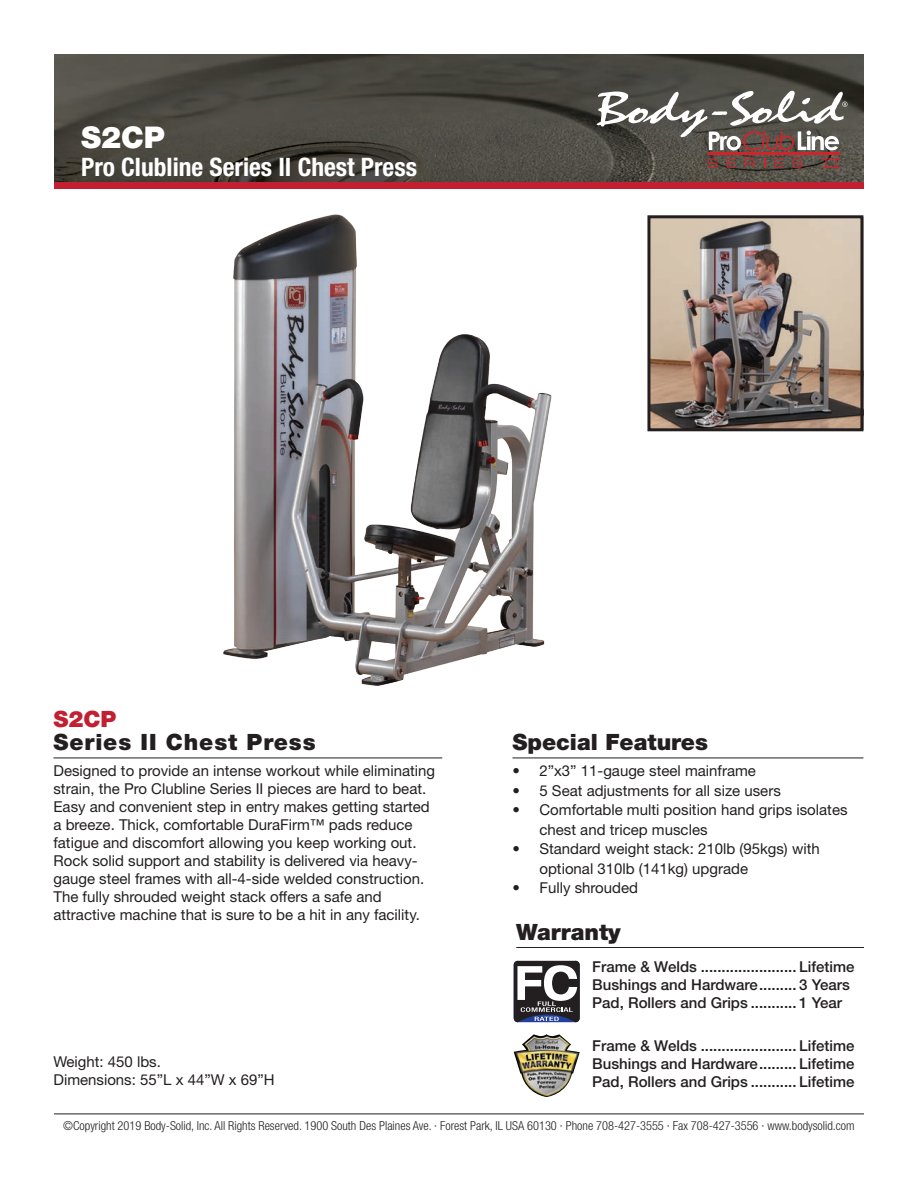
<style>
.page{position:relative;width:918px;height:1188px;background:#fff}
.page>*{position:absolute;margin:0;border:0;box-sizing:border-box;transform-origin:0 0}
.t1{font:900 30px "Helvetica Neue LT Std";color:#fff}
.t2{font:700 condensed 25.5px "Helvetica Neue LT Std";color:#fff}
.t3{font:900 22.5px "Helvetica Neue LT Std";color:#231f20}
.t4{font:900 22.5px "Helvetica Neue LT Std";letter-spacing:.04em;color:#231f20}
.t5{font:900 22.5px "Helvetica Neue LT Std";color:#c21f31}
.t6{font:15px/18px "Helvetica Neue LT Std";color:#231f20}
.t7{font:500 15px/18px "Helvetica Neue LT Std";color:#231f20}
.t8{font:300 condensed 12.3px "Helvetica Neue LT Std";color:#231f20}
</style>
<div class="page">
<img style="left:54px;top:54px;width:810px;height:128px">
<div style="left:54px;top:182px;width:810px;height:7px;background:#c21f31"></div>
<hr style="left:54px;top:1114px;width:810px;height:1px;background:#231f20">
<hr style="left:709px;top:153px;width:131px;height:2px;background:#d1232a">
<svg style="left:597px;top:91px;width:250px;height:60px"></svg>
<svg style="left:708px;top:159px;width:10px;height:9px"></svg>
<svg style="left:727px;top:159px;width:9px;height:9px"></svg>
<svg style="left:745px;top:159px;width:10px;height:9px"></svg>
<svg style="left:775px;top:159px;width:8px;height:9px"></svg>
<svg style="left:792px;top:159px;width:10px;height:9px"></svg>
<svg style="left:822px;top:158px;width:18px;height:10px"></svg>
<hr style="left:516px;top:947px;width:348px;height:1px;background:#231f20">
<svg style="left:514px;top:961px;width:66px;height:61px"></svg>
<img style="left:514px;top:1034px;width:66px;height:63px">
<hr style="left:53px;top:758px;width:389px;height:1px;background:#231f20">
<hr style="left:512px;top:758px;width:351px;height:1px;background:#231f20">
<img style="left:223px;top:214px;width:329px;height:472px">
<img style="left:651px;top:219px;width:208px;height:208px">
<div style="left:647px;top:215px;width:216px;height:216px;border:3px solid #231f20"></div>
<h1 class="t1" style="left:81px;top:120px;width:85px">S2CP</h1>
<h2 class="t2" style="left:81px;top:151px;width:337px">Pro Clubline Series II Chest Press</h2>
<h3 class="t5" style="left:53px;top:706px;width:64px">S2CP</h3>
<h3 class="t4" style="left:53px;top:728px;width:264px">Series II Chest Press</h3>
<p class="t6" style="left:53px;top:762px;width:383px">Designed to provide an intense workout while eliminating strain, the Pro Clubline Series II pieces are hard to beat.<br>Easy and convenient step in entry makes getting started a breeze. Thick, comfortable DuraFirm™ pads reduce fatigue and discomfort allowing you keep working out.<br>Rock solid support and stability is delivered via heavy&shy;gauge steel frames with all-4-side welded construction.<br>The fully shrouded weight stack offers a safe and attractive machine that is sure to be a hit in any facility.</p>
<p class="t6" style="left:53px;top:1053px;width:223px">Weight: 450 lbs.<br>Dimensions: 55”L x 44”W x 69”H</p>
<h3 class="t3" style="left:512px;top:728px;width:197px">Special Features</h3>
<p class="t6" style="left:512px;top:762px;width:245px">• 2”x3” 11-gauge steel mainframe</p>
<p class="t6" style="left:512px;top:781px;width:270px">• 5 Seat adjustments for all size users</p>
<p class="t6" style="left:539px;top:800px;width:310px;line-height:19.5px;text-indent:-27px">• Comfortable multi position hand grips isolates chest and tricep muscles</p>
<p class="t6" style="left:539px;top:839px;width:282px;line-height:19.5px;text-indent:-27px">• Standard weight stack: 210lb (95kgs) with optional 310lb (141kg) upgrade</p>
<p class="t6" style="left:512px;top:879px;width:127px">• Fully shrouded</p>
<h3 class="t3" style="left:516px;top:919px;width:106px">Warranty</h3>
<p class="t7" style="left:592px;top:957px;width:264px">Frame &amp; Welds ....................... Lifetime<br>Bushings and Hardware......... 3 Years<br>Pad, Rollers and Grips ........... 1 Year</p>
<p class="t7" style="left:592px;top:1037px;width:264px;text-align:justify">Frame &amp; Welds ....................... Lifetime Bushings and Hardware......... Lifetime Pad, Rollers and Grips ........... Lifetime</p>
<p class="t8" style="left:63px;top:1118px;width:793px">©Copyright 2019 Body-Solid, Inc. All Rights Reserved. 1900 South Des Plaines Ave. · Forest Park, IL USA 60130 · Phone 708-427-3555 · Fax 708-427-3556 · www.bodysolid.com</p>
</div>
